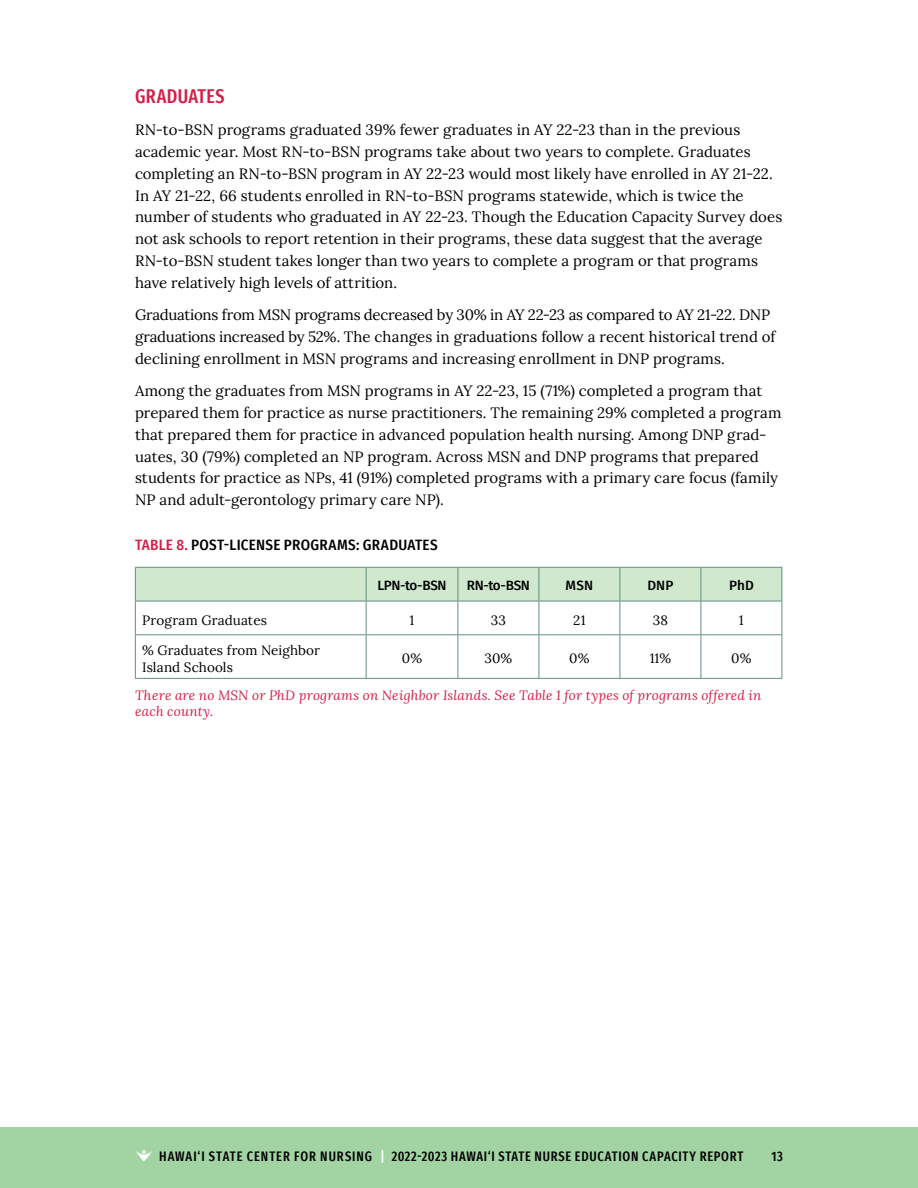
<style>
.page{position:relative;width:918px;height:1188px;background:#fff}
.page>*{position:absolute;margin:0;border:0;box-sizing:border-box;transform-origin:0 0}
.t1{font:500 extra-condensed 19.5px "Fira Sans";letter-spacing:.02em;color:#d51e47}
.t2{font:15px/21.8px "Lora";color:#000}
.t3{font:500 15px "Fira Sans Condensed";letter-spacing:.02em;color:#000}
.t4{font:italic 13.5px/16.5px "Lora";letter-spacing:.015em;color:#d51e47}
.t5{font:500 extra-condensed 13.5px "Fira Sans";letter-spacing:.055em;color:#000}
.t6{font:13.5px/16.5px "Lora";letter-spacing:.005em;color:#000}
.t7{font:500 13.5px "Fira Sans";letter-spacing:-.02em;color:#000}
.s1{color:#d51e47}
.s2{color:#fff}
</style>
<div class="page">
<div style="left:0;top:1128px;width:918px;height:60px;background:#a2d4a3"></div>
<div style="left:136px;top:568px;width:646px;height:33px;background:#cfe8ce"></div>
<hr style="left:366px;top:568px;width:1px;height:33px;background:#629081">
<hr style="left:458px;top:568px;width:1px;height:33px;background:#629081">
<hr style="left:539px;top:568px;width:1px;height:33px;background:#629081">
<hr style="left:620px;top:568px;width:1px;height:33px;background:#629081">
<hr style="left:701px;top:568px;width:1px;height:33px;background:#629081">
<hr style="left:135px;top:567px;width:231px;height:1px;background:#629081">
<hr style="left:135px;top:568px;width:1px;height:33px;background:#629081">
<hr style="left:366px;top:567px;width:92px;height:1px;background:#629081">
<hr style="left:458px;top:567px;width:81px;height:1px;background:#629081">
<hr style="left:539px;top:567px;width:81px;height:1px;background:#629081">
<hr style="left:620px;top:567px;width:81px;height:1px;background:#629081">
<hr style="left:701px;top:567px;width:81px;height:1px;background:#629081">
<hr style="left:782px;top:568px;width:1px;height:33px;background:#629081">
<hr style="left:135px;top:601px;width:231px;height:1px;background:#629081">
<hr style="left:135px;top:601px;width:1px;height:33px;background:#629081">
<hr style="left:366px;top:601px;width:92px;height:1px;background:#629081">
<hr style="left:366px;top:601px;width:1px;height:33px;background:#629081">
<hr style="left:458px;top:601px;width:81px;height:1px;background:#629081">
<hr style="left:458px;top:601px;width:1px;height:33px;background:#629081">
<hr style="left:539px;top:601px;width:81px;height:1px;background:#629081">
<hr style="left:539px;top:601px;width:1px;height:33px;background:#629081">
<hr style="left:620px;top:601px;width:81px;height:1px;background:#629081">
<hr style="left:620px;top:601px;width:1px;height:33px;background:#629081">
<hr style="left:701px;top:601px;width:81px;height:1px;background:#629081">
<hr style="left:701px;top:601px;width:1px;height:33px;background:#629081">
<hr style="left:782px;top:601px;width:1px;height:33px;background:#629081">
<hr style="left:135px;top:634px;width:231px;height:1px;background:#629081">
<hr style="left:135px;top:635px;width:1px;height:43px;background:#629081">
<hr style="left:366px;top:634px;width:92px;height:1px;background:#629081">
<hr style="left:366px;top:635px;width:1px;height:43px;background:#629081">
<hr style="left:458px;top:634px;width:81px;height:1px;background:#629081">
<hr style="left:458px;top:635px;width:1px;height:43px;background:#629081">
<hr style="left:539px;top:634px;width:81px;height:1px;background:#629081">
<hr style="left:539px;top:635px;width:1px;height:43px;background:#629081">
<hr style="left:620px;top:634px;width:81px;height:1px;background:#629081">
<hr style="left:620px;top:635px;width:1px;height:43px;background:#629081">
<hr style="left:701px;top:634px;width:81px;height:1px;background:#629081">
<hr style="left:701px;top:635px;width:1px;height:43px;background:#629081">
<hr style="left:782px;top:635px;width:1px;height:43px;background:#629081">
<hr style="left:135px;top:678px;width:231px;height:1px;background:#629081">
<hr style="left:366px;top:678px;width:92px;height:1px;background:#629081">
<hr style="left:458px;top:678px;width:81px;height:1px;background:#629081">
<hr style="left:539px;top:678px;width:81px;height:1px;background:#629081">
<hr style="left:620px;top:678px;width:81px;height:1px;background:#629081">
<hr style="left:701px;top:678px;width:81px;height:1px;background:#629081">
<h1 class="t1" style="left:135px;top:80px;width:91px">GRADUATES</h1>
<p class="t2" style="left:135px;top:118px;width:649px">RN-to-BSN programs graduated 39% fewer graduates in AY 22-23 than in the previous academic year. Most RN-to-BSN programs take about two years to complete. Graduates completing an RN-to-BSN program in AY 22-23 would most likely have enrolled in AY 21-22.<br>In AY 21-22, 66 students enrolled in RN-to-BSN programs statewide, which is twice the number of students who graduated in AY 22-23. Though the Education Capacity Survey does not ask schools to report retention in their programs, these data suggest that the average RN-to-BSN student takes longer than two years to complete a program or that programs have relatively high levels of attrition.</p>
<p class="t2" style="left:135px;top:303px;width:642px">Graduations from MSN programs decreased by 30% in AY 22-23 as compared to AY 21-22. DNP graduations increased by 52%. The changes in graduations follow a recent historical trend of declining enrollment in MSN programs and increasing enrollment in DNP programs.</p>
<p class="t2" style="left:135px;top:379px;width:648px">Among the graduates from MSN programs in AY 22-23, 15 (71%) completed a program that prepared them for practice as nurse practitioners. The remaining 29% completed a program that prepared them for practice in advanced population health nursing. Among DNP grad&shy;uates, 30 (79%) completed an NP program. Across MSN and DNP programs that prepared students for practice as NPs, 41 (91%) completed programs with a primary care focus (family NP and adult-gerontology primary care NP).</p>
<p class="t3" style="left:135px;top:533px;width:304px"><span class="s1">TABLE 8.</span> POST-LICENSE PROGRAMS: GRADUATES</p>
<p class="t7" style="left:377px;top:575px;width:71px">LPN-to-BSN</p>
<p class="t7" style="left:467px;top:575px;width:65px">RN-to-BSN</p>
<p class="t7" style="left:566px;top:575px;width:29px">MSN</p>
<p class="t7" style="left:647px;top:575px;width:27px">DNP</p>
<p class="t7" style="left:729px;top:575px;width:26px">PhD</p>
<p class="t6" style="left:142px;top:611px;width:126px">Program Graduates</p>
<p class="t6" style="left:410px;top:611px;width:6px">1</p>
<p class="t6" style="left:491px;top:611px;width:17px">33</p>
<p class="t6" style="left:573px;top:611px;width:14px">21</p>
<p class="t6" style="left:653px;top:611px;width:17px">38</p>
<p class="t6" style="left:739px;top:611px;width:6px">1</p>
<p class="t6" style="left:142px;top:641px;width:179px">% Graduates from Neighbor<br>Island Schools</p>
<p class="t6" style="left:402px;top:649px;width:22px">0%</p>
<p class="t6" style="left:485px;top:649px;width:29px">30%</p>
<p class="t6" style="left:569px;top:649px;width:22px">0%</p>
<p class="t6" style="left:650px;top:649px;width:23px">11%</p>
<p class="t6" style="left:731px;top:649px;width:22px">0%</p>
<p class="t4" style="left:135px;top:686px;width:628px">There are no MSN or PhD programs on Neighbor Islands. See Table 1 for types of programs offered in each county.</p>
<p class="t5" style="left:159px;top:1145px;width:586px">HAWAI‘I STATE CENTER FOR NURSING <span class="s2">|</span> 2022-2023 HAWAI‘I STATE NURSE EDUCATION CAPACITY REPORT</p>
<p class="t5" style="left:771px;top:1145px;width:13px">13</p>
</div>
